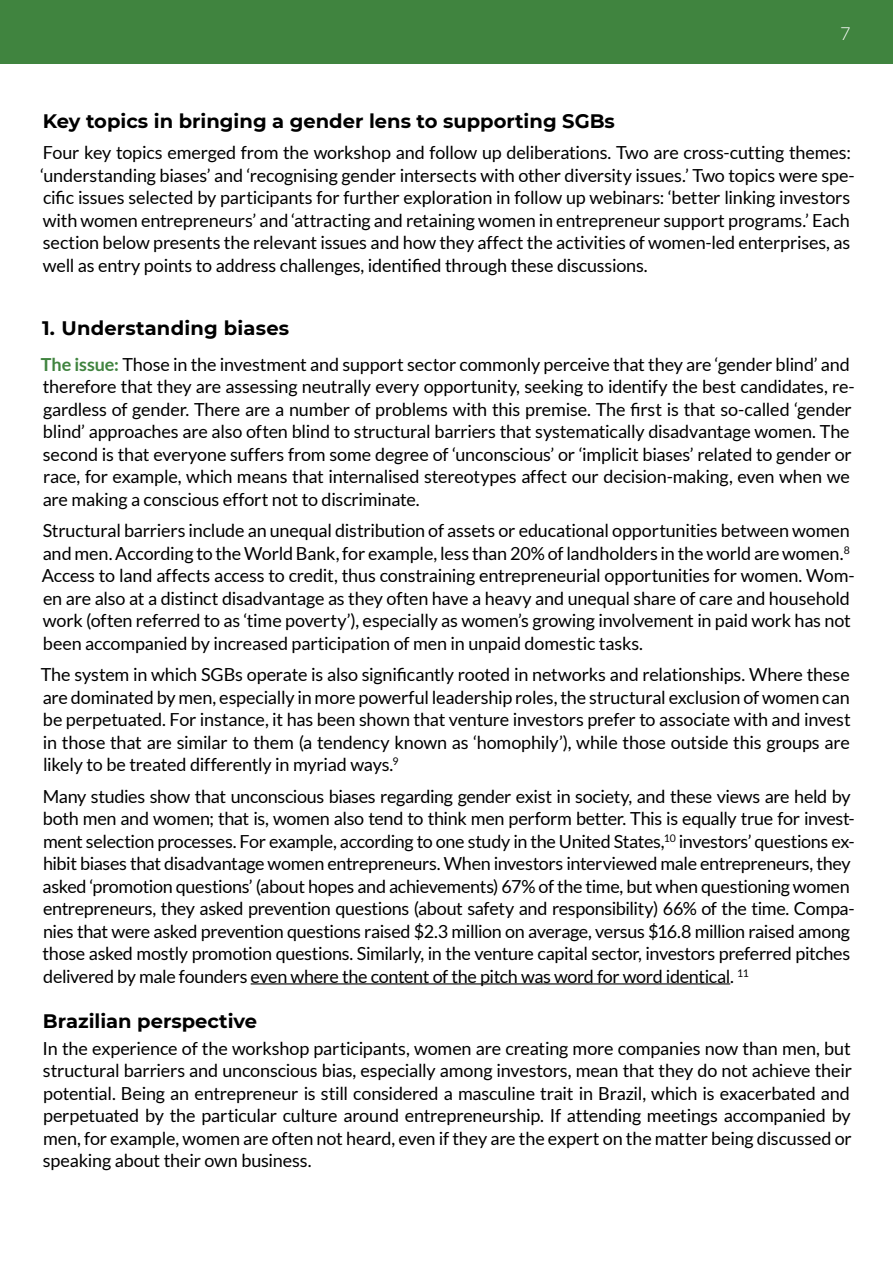
<style>
.page{position:relative;width:893px;height:1263px;background:#fff}
.page>*{position:absolute;margin:0;border:0;box-sizing:border-box;transform-origin:0 0}
.t1{font:700 19.5px "Montserrat";color:#000}
.t2{font:18px/22.5px "Lato";letter-spacing:-.015em;color:#000}
.t3{font:300 18px "Lato";color:#fff}
.s1{font-weight:700;color:#40843f}
</style>
<div class="page">
<div style="left:0;top:0;width:893px;height:63px;background:#40843f"></div>
<hr style="left:251px;top:983px;width:479px;height:1px;background:#000">
<p class="t3" style="left:840px;top:24px;width:12px">7</p>
<p class="t1" style="left:43px;top:107px;width:574px">Key topics in bringing a gender lens to supporting SGBs</p>
<p class="t2" style="left:40px;top:141px;width:816px">Four key topics emerged from the workshop and follow up deliberations. Two are cross-cutting themes: ‘understanding biases’ and ‘recognising gender intersects with other diversity issues.’ Two topics were spe&shy;cific issues selected by participants for further exploration in follow up webinars: ‘better linking investors with women entrepreneurs’ and ‘attracting and retaining women in entrepreneur support programs.’ Each section below presents the relevant issues and how they affect the activities of women-led enterprises, as well as entry points to address challenges, identified through these discussions.</p>
<p class="t1" style="left:42px;top:314px;width:249px">1. Understanding biases</p>
<p class="t2" style="left:41px;top:353px;width:815px"><span class="s1">The issue:</span> Those in the investment and support sector commonly perceive that they are ‘gender blind’ and therefore that they are assessing neutrally every opportunity, seeking to identify the best candidates, re&shy;gardless of gender. There are a number of problems with this premise. The first is that so-called ‘gender blind’ approaches are also often blind to structural barriers that systematically disadvantage women. The second is that everyone suffers from some degree of ‘unconscious’ or ‘implicit biases’ related to gender or race, for example, which means that internalised stereotypes affect our decision-making, even when we are making a conscious effort not to discriminate.</p>
<p class="t2" style="left:42px;top:519px;width:814px">Structural barriers include an unequal distribution of assets or educational opportunities between women and men. According to the World Bank, for example, less than 20% of landholders in the world are women.<sup>8<br></sup>Access to land affects access to credit, thus constraining entrepreneurial opportunities for women. Wom&shy;en are also at a distinct disadvantage as they often have a heavy and unequal share of care and household work (often referred to as ‘time poverty’), especially as women’s growing involvement in paid work has not been accompanied by increased participation of men in unpaid domestic tasks.</p>
<p class="t2" style="left:41px;top:663px;width:812px;text-align:justify">The system in which SGBs operate is also significantly rooted in networks and relationships. Where these are dominated by men, especially in more powerful leadership roles, the structural exclusion of women can be perpetuated. For instance, it has been shown that venture investors prefer to associate with and invest in those that are similar to them (a tendency known as ‘homophily’), while those outside this groups are likely to be treated differently in myriad ways.<sup>9</sup></p>
<p class="t2" style="left:43px;top:785px;width:813px">Many studies show that unconscious biases regarding gender exist in society, and these views are held by both men and women; that is, women also tend to think men perform better. This is equally true for invest&shy;ment selection processes. For example, according to one study in the United States,<sup>10</sup> investors’ questions ex&shy;hibit biases that disadvantage women entrepreneurs. When investors interviewed male entrepreneurs, they asked ‘promotion questions’ (about hopes and achievements) 67% of the time, but when questioning women entrepreneurs, they asked prevention questions (about safety and responsibility) 66% of the time. Compa&shy;nies that were asked prevention questions raised $2.3 million on average, versus $16.8 million raised among those asked mostly promotion questions. Similarly, in the venture capital sector, investors preferred pitches delivered by male founders even where the content of the pitch was word for word identical. <sup>11</sup></p>
<p class="t1" style="left:43px;top:1007px;width:216px">Brazilian perspective</p>
<p class="t2" style="left:43px;top:1037px;width:811px;text-align:justify">In the experience of the workshop participants, women are creating more companies now than men, but structural barriers and unconscious bias, especially among investors, mean that they do not achieve their potential. Being an entrepreneur is still considered a masculine trait in Brazil, which is exacerbated and perpetuated by the particular culture around entrepreneurship. If attending meetings accompanied by men, for example, women are often not heard, even if they are the expert on the matter being discussed or speaking about their own business.</p>
</div>
